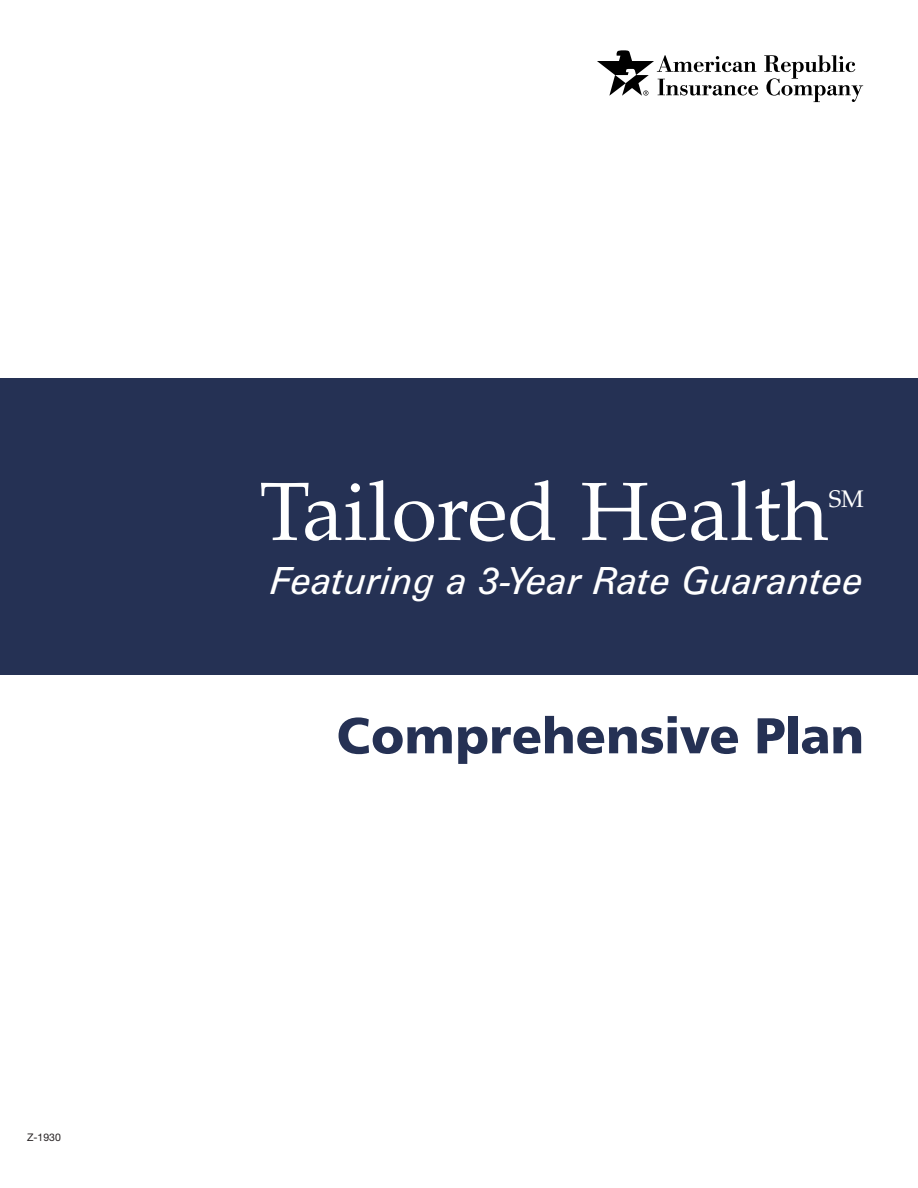
<style>
.page{position:relative;width:918px;height:1188px;background:#fff}
.page>*{position:absolute;margin:0;border:0;box-sizing:border-box;transform-origin:0 0}
.t1{font:82.5px "Palatino";color:#fff}
.t2{font:700 52.5px "Frutus T";color:#253154}
.t3{font:italic 37.5px "Zurich BT";color:#fff}
.t4{font:24px "Palatino";color:#fff}
.t5{font:10.5px "Helvetica Neue";color:#231f20}
</style>
<div class="page">
<div style="left:0;top:378px;width:918px;height:297px;background:#253154"></div>
<svg style="left:764px;top:55px;width:99px;height:47px"></svg>
<svg style="left:597px;top:50px;width:161px;height:46px"></svg>
<p class="t5" style="left:27px;top:1134px;width:35px">Z-1930</p>
<h1 class="t1" style="left:260px;top:479px;width:571px">Tailored Health</h1>
<p class="t4" style="left:829px;top:489px;width:37px">SM</p>
<p class="t3" style="left:271px;top:565px;width:594px">Featuring a 3-Year Rate Guarantee</p>
<h2 class="t2" style="left:337px;top:714px;width:529px">Comprehensive Plan</h2>
</div>
